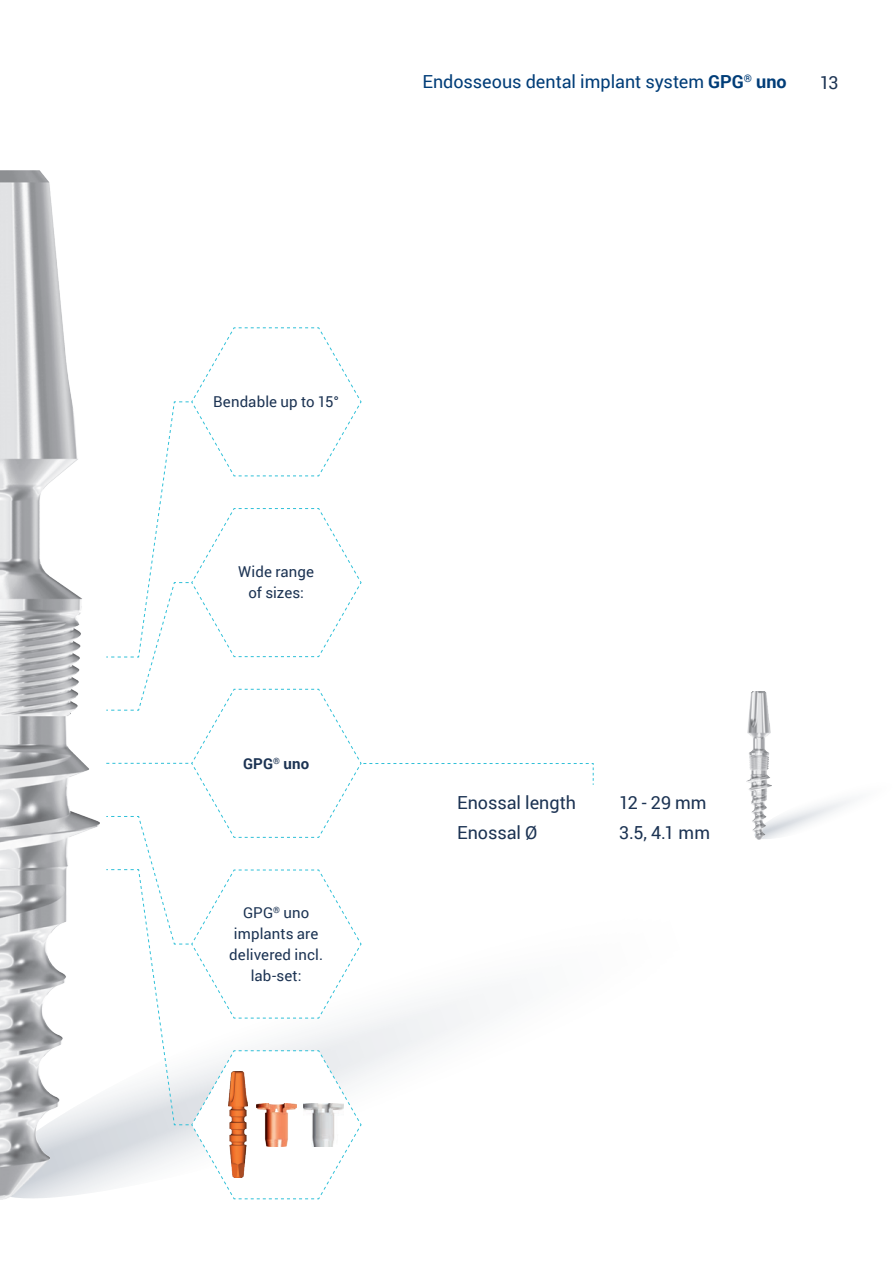
<style>
.page{position:relative;width:893px;height:1263px;background:#fff}
.page>*{position:absolute;margin:0;border:0;box-sizing:border-box;transform-origin:0 0}
.t1{font:18px "Roboto";color:#1c3353}
.t2{font:18px "Roboto";color:#003d78}
.t3{font:15px "Roboto";letter-spacing:.01em;color:#1c3353}
.t4{font:700 15px "Roboto";letter-spacing:.01em;color:#1c3353}
.s1{font-weight:700}
</style>
<div class="page">
<svg style="left:106px;top:327px;width:488px;height:872px"></svg>
<img style="left:0;top:170px;width:99px;height:1029px">
<svg style="left:771px;top:785px;width:80px;height:54px"></svg>
<img style="left:747px;top:691px;width:24px;height:149px">
<img style="left:229px;top:1071px;width:19px;height:107px">
<img style="left:303px;top:1103px;width:40px;height:43px">
<p class="t2" style="left:422px;top:71px;width:366px">Endosseous dental implant system <span class="s1">GPG</span><sup>®</sup> <span class="s1">uno</span></p>
<p class="t1" style="left:820px;top:72px;width:20px">13</p>
<p class="t3" style="left:213px;top:393px;width:128px">Bendable up to 15°</p>
<p class="t3" style="left:238px;top:563px;width:78px">Wide range</p>
<p class="t3" style="left:248px;top:584px;width:57px">of sizes:</p>
<p class="t4" style="left:243px;top:754px;width:68px">GPG<sup>®</sup> uno</p>
<p class="t3" style="left:243px;top:904px;width:68px">GPG<sup>®</sup> uno</p>
<p class="t3" style="left:234px;top:925px;width:86px">implants are</p>
<p class="t3" style="left:229px;top:946px;width:95px">delivered incl.</p>
<p class="t3" style="left:251px;top:967px;width:52px">lab-set:</p>
<p class="t1" style="left:457px;top:792px;width:120px">Enossal length</p>
<p class="t1" style="left:619px;top:792px;width:89px">12 - 29 mm</p>
<p class="t1" style="left:457px;top:822px;width:82px">Enossal Ø</p>
<p class="t1" style="left:619px;top:822px;width:92px">3.5, 4.1 mm</p>
</div>
